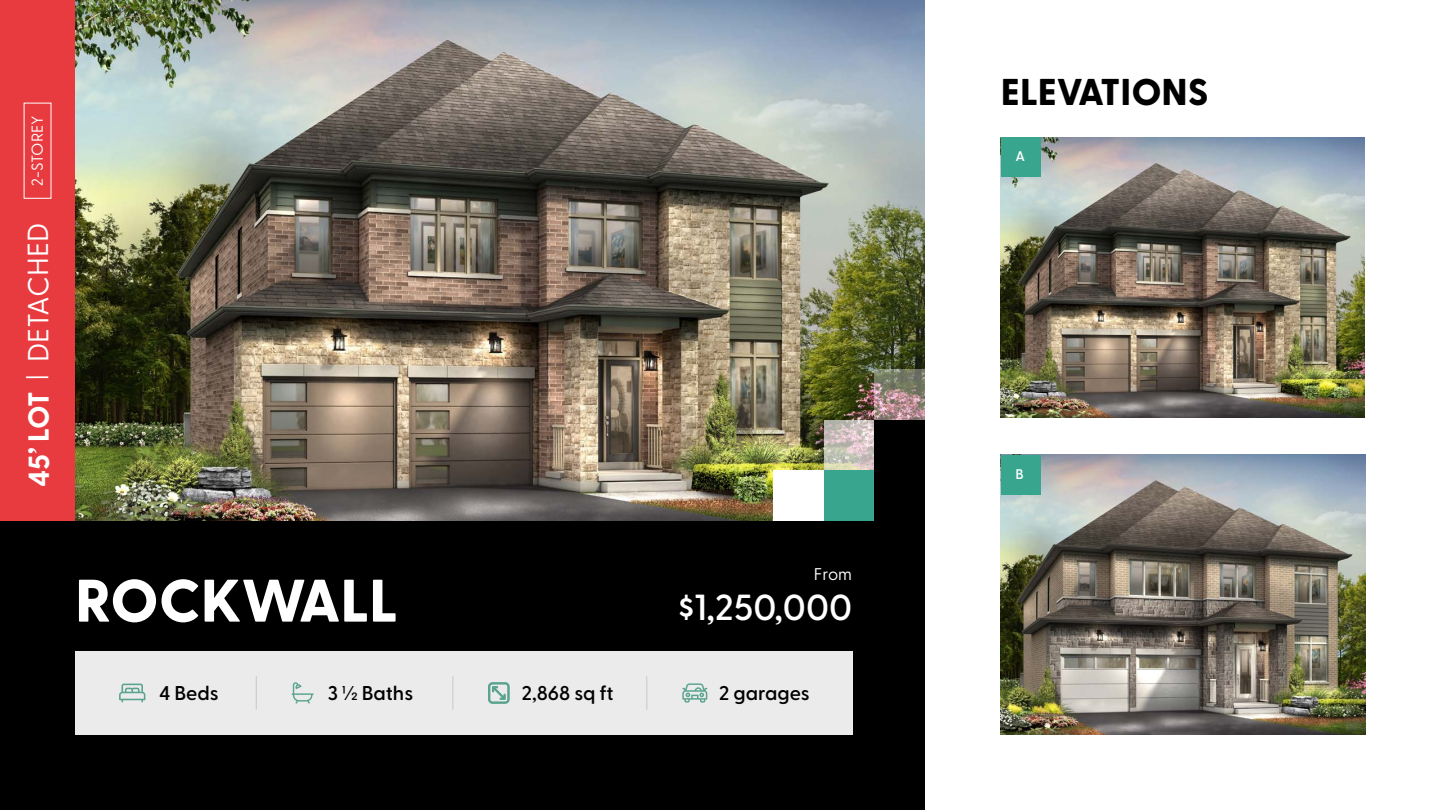
<style>
.page{position:relative;width:1440px;height:810px;background:#fff}
.page>*{position:absolute;margin:0;border:0;box-sizing:border-box;transform-origin:0 0}
.t1{font:800 59.93px "Greycliff CF";color:#fff}
.t2{font:800 37.28px "Greycliff CF";color:#000}
.t3{font:600 36.22px "Greycliff CF";color:#fff}
.t4{font:29.03px "Greycliff CF";letter-spacing:-.005em;color:#fff}
.t5{font:600 19.95px "Greycliff CF";color:#000}
.t6{font:16.95px "Greycliff CF";color:#fff}
.t7{font:15.83px "Greycliff CF";color:#fff}
.t8{font:600 13.95px "Greycliff CF";color:#fff}
.s1{font-weight:700}
.s2{font-size:22.5px}
</style>
<div class="page">
<div style="left:0;top:0;width:925px;height:810px;background:#000"></div>
<div style="left:0;top:0;width:75px;height:521px;background:#e83b40"></div>
<img style="left:75px;top:0;width:850px;height:520px">
<div style="left:75px;top:651px;width:777px;height:84px;background:#ebebeb"></div>
<svg style="left:119px;top:684px;width:26px;height:18px"></svg>
<svg style="left:292px;top:682px;width:22px;height:22px"></svg>
<svg style="left:488px;top:683px;width:21px;height:20px"></svg>
<svg style="left:682px;top:683px;width:25px;height:20px"></svg>
<hr style="left:256px;top:676px;width:1px;height:34px;background:#c7c8ca">
<hr style="left:453px;top:676px;width:1px;height:34px;background:#c7c8ca">
<hr style="left:646px;top:676px;width:1px;height:34px;background:#c7c8ca">
<svg style="left:824px;top:420px;width:51px;height:50px;background:#cbc2bb"></svg>
<svg style="left:875px;top:369px;width:50px;height:51px;background:#998880"></svg>
<div style="left:824px;top:470px;width:51px;height:51px;background:#38a68f"></div>
<div style="left:875px;top:470px;width:50px;height:51px;background:#000"></div>
<div style="left:875px;top:420px;width:50px;height:50px;background:#000"></div>
<div style="left:774px;top:470px;width:50px;height:51px;background:#fff"></div>
<img style="left:1001px;top:137px;width:364px;height:280px">
<img style="left:1001px;top:455px;width:364px;height:280px">
<div style="left:1001px;top:137px;width:39px;height:40px;background:#38a68f"></div>
<div style="left:1001px;top:455px;width:39px;height:39px;background:#38a68f"></div>
<p class="t7" style="left:26px;top:186px;width:72px;rotate:-90deg">2-STOREY</p>
<h3 class="t4" style="left:16px;top:487px;width:266px;rotate:-90deg"><span class="s1">45’ LOT</span> <span class="s2">|</span> DETACHED</h3>
<h1 class="t1" style="left:75px;top:555px;width:324px">ROCKWALL</h1>
<p class="t6" style="left:814px;top:562px;width:40px">From</p>
<h3 class="t3" style="left:678px;top:580px;width:176px">$1,250,000</h3>
<p class="t5" style="left:159px;top:678px;width:61px">4 Beds</p>
<p class="t5" style="left:328px;top:678px;width:87px">3 ½ Baths</p>
<p class="t5" style="left:522px;top:678px;width:93px">2,868 sq ft</p>
<p class="t5" style="left:719px;top:678px;width:92px">2 garages</p>
<h2 class="t2" style="left:1001px;top:63px;width:209px">ELEVATIONS</h2>
<p class="t8" style="left:1016px;top:146px;width:11px">A</p>
<p class="t8" style="left:1016px;top:463px;width:10px">B</p>
</div>
